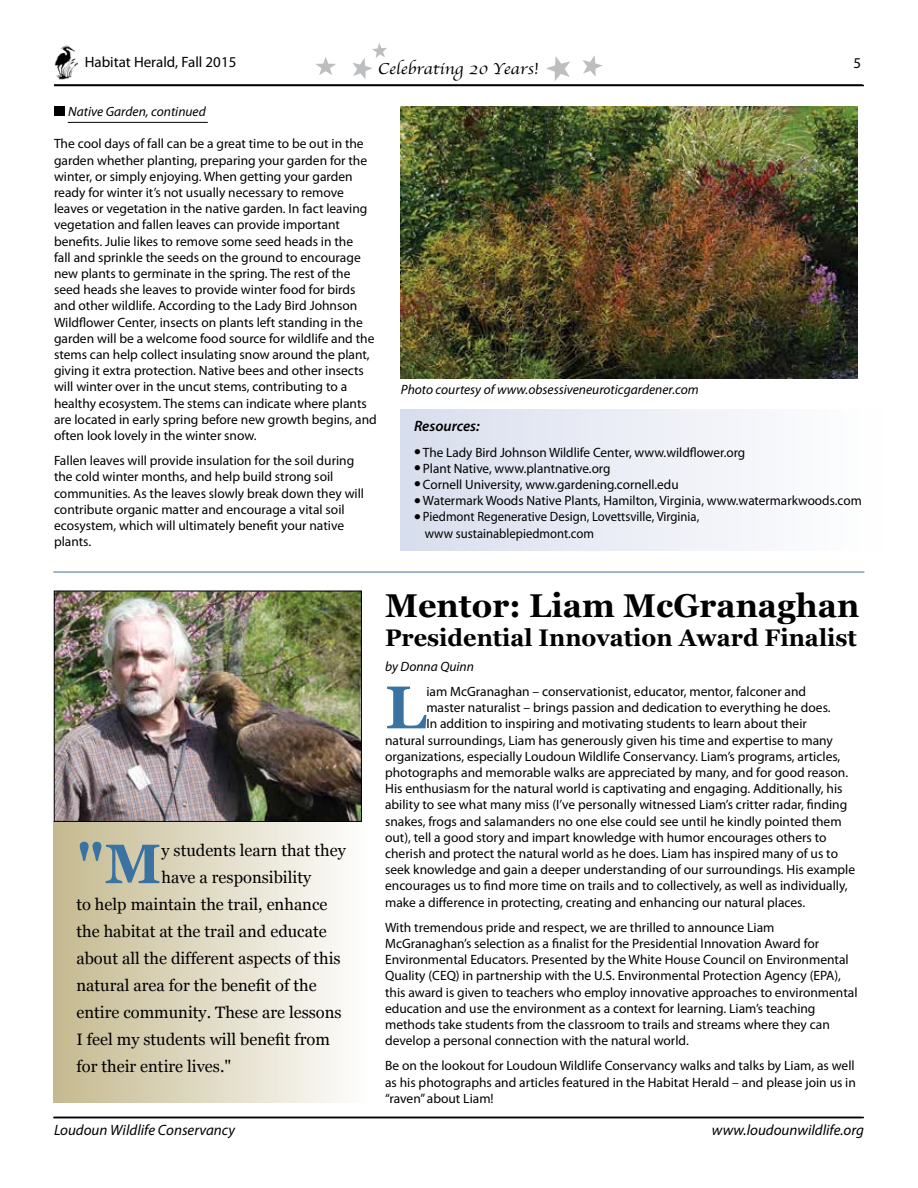
<style>
.page{position:relative;width:918px;height:1188px;background:#fff}
.page>*{position:absolute;margin:0;border:0;box-sizing:border-box;transform-origin:0 0}
.t1{font:700 60.3px "Georgia";color:#3a72a1}
.t2{font:700 55.5px "Georgia";color:#3a72a1}
.t3{font:700 33px "Georgia";color:#000}
.t4{font:700 24px "Georgia";color:#000}
.t5{font:16.5px "Georgia";color:#000}
.t6{font:16.5px "Apple Chancery";color:#000;scale:1.1 1}
.t7{font:italic 15px "Myriad Pro";color:#000}
.t8{font:15px "Myriad Pro";color:#000}
.t9{font:italic 600 15px "Myriad Pro";color:#000}
.t10{font:13.5px/16.2px "Myriad Pro";color:#000}
.t11{font:italic 13.5px "Myriad Pro";color:#000}
.t12{font:13.5px/16.2px "Myriad Pro";color:#000;scale:.94 1}
</style>
<div class="page">
<hr style="left:54px;top:1117px;width:810px;height:1px;background:#000">
<hr style="left:54px;top:85px;width:810px;height:1px;background:#000">
<img style="left:54px;top:45px;width:24px;height:34px">
<div style="left:401px;top:409px;width:491px;height:142px;background:linear-gradient(to right,#d9deed,#fff)"></div>
<svg style="left:546px;top:56px;width:24px;height:25px"></svg>
<svg style="left:316px;top:57px;width:20px;height:18px"></svg>
<svg style="left:583px;top:55px;width:20px;height:22px"></svg>
<svg style="left:353px;top:43px;width:34px;height:36px"></svg>
<hr style="left:54px;top:84px;width:809px;height:2px;background:#000">
<hr style="left:53px;top:1117px;width:809px;height:1px;background:#000">
<div style="left:53px;top:822px;width:316px;height:280px;background:linear-gradient(to right,#c4b98f,#fefefd)"></div>
<img style="left:56px;top:593px;width:304px;height:227px">
<div style="left:54px;top:591px;width:308px;height:231px;border:1px solid #000"></div>
<hr style="left:53px;top:572px;width:811px;height:1px;background:#3a72a1">
<img style="left:401px;top:106px;width:457px;height:273px">
<div style="left:54px;top:106px;width:10px;height:9px;background:#000"></div>
<hr style="left:68px;top:122px;width:140px;height:1px;background:#000">
<p class="t8" style="left:85px;top:52px;width:153px">Habitat Herald, Fall 2015</p>
<p class="t8" style="left:853px;top:54px;width:9px">5</p>
<p class="t6" style="left:378px;top:56px;width:148px">Celebrating 20 Years!</p>
<p class="t11" style="left:68px;top:103px;width:139px">Native Garden, continued</p>
<p class="t10" style="left:54px;top:136px;width:324px">The cool days of fall can be a great time to be out in the garden whether planting, preparing your garden for the winter, or simply enjoying. When getting your garden ready for winter it’s not usually necessary to remove leaves or vegetation in the native garden. In fact leaving vegetation and fallen leaves can provide important benefits. Julie likes to remove some seed heads in the<br>fall and sprinkle the seeds on the ground to encourage new plants to germinate in the spring. The rest of the seed heads she leaves to provide winter food for birds and other wildlife. According to the Lady Bird Johnson Wildflower Center, insects on plants left standing in the garden will be a welcome food source for wildlife and the stems can help collect insulating snow around the plant, giving it extra protection. Native bees and other insects will winter over in the uncut stems, contributing to a healthy ecosystem. The stems can indicate where plants are located in early spring before new growth begins, and often look lovely in the winter snow.</p>
<p class="t10" style="left:54px;top:452px;width:312px">Fallen leaves will provide insulation for the soil during the cold winter months, and help build strong soil communities. As the leaves slowly break down they will contribute organic matter and encourage a vital soil ecosystem, which will ultimately benefit your native plants.</p>
<p class="t11" style="left:401px;top:381px;width:299px">Photo courtesy of www.obsessiveneuroticgardener.com</p>
<p class="t9" style="left:414px;top:417px;width:67px">Resources:</p>
<p class="t10" style="left:414px;top:444px;width:333px">● The Lady Bird Johnson Wildlife Center, www.wildflower.org</p>
<p class="t10" style="left:414px;top:460px;width:198px">● Plant Native, www.plantnative.org</p>
<p class="t10" style="left:414px;top:476px;width:266px">● Cornell University, www.gardening.cornell.edu</p>
<p class="t10" style="left:414px;top:492px;width:449px">● Watermark Woods Native Plants, Hamilton, Virginia, www.watermarkwoods.com</p>
<p class="t12" style="left:425px;top:508px;width:294px;text-indent:-11px">● Piedmont Regenerative Design, Lovettsville, Virginia, www sustainablepiedmont.com</p>
<h2 class="t2" style="left:76px;top:828px;width:87px">"M</h2>
<p class="t5" style="left:161px;top:840px;width:186px">y students learn that they</p>
<p class="t5" style="left:161px;top:867px;width:151px">have a responsibility</p>
<p class="t5" style="left:76px;top:894px;width:253px">to help maintain the trail, enhance</p>
<p class="t5" style="left:76px;top:921px;width:252px">the habitat at the trail and educate</p>
<p class="t5" style="left:76px;top:948px;width:266px">about all the different aspects of this</p>
<p class="t5" style="left:76px;top:975px;width:242px">natural area for the benefit of the</p>
<p class="t5" style="left:76px;top:1002px;width:267px">entire community. These are lessons</p>
<p class="t5" style="left:76px;top:1029px;width:255px">I feel my students will benefit from</p>
<p class="t5" style="left:76px;top:1056px;width:156px">for their entire lives."</p>
<h3 class="t3" style="left:385px;top:584px;width:476px">Mentor: Liam McGranaghan</h3>
<h3 class="t4" style="left:385px;top:622px;width:473px">Presidential Innovation Award Finalist</h3>
<p class="t11" style="left:385px;top:658px;width:90px">by Donna Quinn</p>
<h1 class="t1" style="left:385px;top:669px;width:43px">L</h1>
<p class="t10" style="left:426px;top:683px;width:381px">iam McGranaghan – conservationist, educator, mentor, falconer and</p>
<p class="t10" style="left:426px;top:699px;width:406px">master naturalist – brings passion and dedication to everything he does.</p>
<p class="t10" style="left:426px;top:715px;width:382px">In addition to inspiring and motivating students to learn about their</p>
<p class="t10" style="left:385px;top:732px;width:449px">natural surroundings, Liam has generously given his time and expertise to many</p>
<p class="t10" style="left:385px;top:748px;width:457px">organizations, especially Loudoun Wildlife Conservancy. Liam’s programs, articles,</p>
<p class="t10" style="left:385px;top:764px;width:465px">photographs and memorable walks are appreciated by many, and for good reason.</p>
<p class="t10" style="left:385px;top:780px;width:459px">His enthusiasm for the natural world is captivating and engaging. Additionally, his</p>
<p class="t10" style="left:385px;top:796px;width:464px">ability to see what many miss (I’ve personally witnessed Liam’s critter radar, finding</p>
<p class="t10" style="left:385px;top:813px;width:458px">snakes, frogs and salamanders no one else could see until he kindly pointed them</p>
<p class="t10" style="left:385px;top:829px;width:443px">out), tell a good story and impart knowledge with humor encourages others to</p>
<p class="t10" style="left:385px;top:845px;width:455px">cherish and protect the natural world as he does. Liam has inspired many of us to</p>
<p class="t10" style="left:385px;top:861px;width:472px">seek knowledge and gain a deeper understanding of our surroundings. His example</p>
<p class="t10" style="left:385px;top:877px;width:464px">encourages us to find more time on trails and to collectively, as well as individually,</p>
<p class="t10" style="left:385px;top:894px;width:422px">make a difference in protecting, creating and enhancing our natural places.</p>
<p class="t10" style="left:385px;top:919px;width:474px">With tremendous pride and respect, we are thrilled to announce Liam McGranaghan’s selection as a finalist for the Presidential Innovation Award for Environmental Educators. Presented by the White House Council on Environmental Quality (CEQ) in partnership with the U.S. Environmental Protection Agency (EPA), this award is given to teachers who employ innovative approaches to environmental education and use the environment as a context for learning. Liam’s teaching methods take students from the classroom to trails and streams where they can develop a personal connection with the natural world.</p>
<p class="t10" style="left:385px;top:1057px;width:472px;text-align:justify">Be on the lookout for Loudoun Wildlife Conservancy walks and talks by Liam, as well as his photographs and articles featured in the Habitat Herald – and please join us in “raven” about Liam!</p>
<p class="t7" style="left:54px;top:1121px;width:183px">Loudoun Wildlife Conservancy</p>
<p class="t7" style="left:712px;top:1121px;width:154px">www.loudounwildlife.org</p>
</div>
